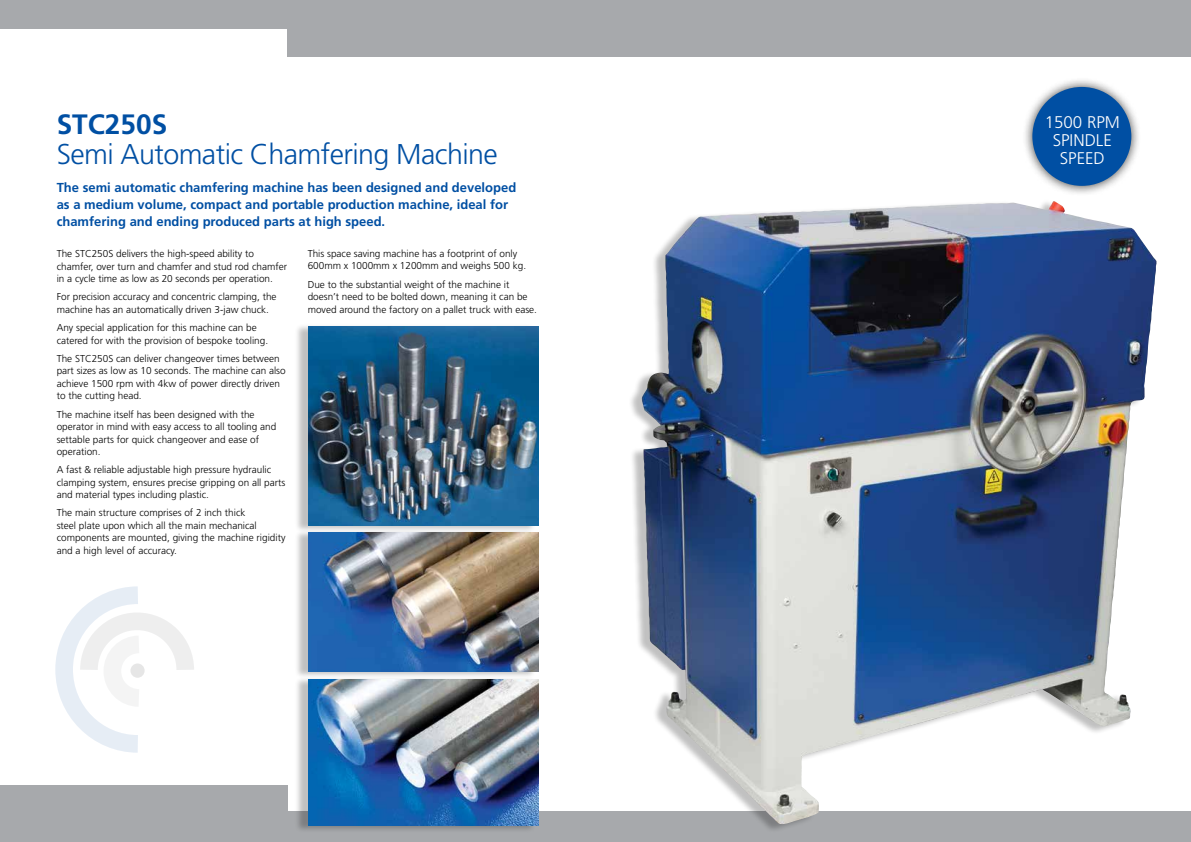
<style>
.page{position:relative;width:1191px;height:842px;background:#fff}
.page>*{position:absolute;margin:0;border:0;box-sizing:border-box;transform-origin:0 0}
.t1{font:300 28.6px "Frutiger";letter-spacing:-.02em;color:#004fa3}
.t2{font:700 28px "Frutiger";color:#004fa3}
.t3{font:300 16.9px/18.1px "Frutiger";color:#fff;text-align:center}
.t4{font:700 13px/17px "Frutiger";color:#004fa3}
.t5{font:300 10px/12.5px "Frutiger";color:#000}
</style>
<div class="page">
<svg style="left:55px;top:586px;width:139px;height:167px"></svg>
<div style="left:130px;top:663px;width:15px;height:15px;background:#e6e6e6;border-radius:50%"></div>
<div style="left:288px;top:0;width:903px;height:57px;background:#a7a9ac"></div>
<div style="left:0;top:785px;width:288px;height:57px;background:#a7a9ac"></div>
<div style="left:0;top:0;width:299px;height:28px;background:#a7a9ac"></div>
<div style="left:0;top:812px;width:1191px;height:30px;background:#a7a9ac"></div>
<div style="left:628px;top:199px;width:526px;height:633px;background:#000;opacity:.25"></div>
<img style="left:641px;top:201px;width:412px;height:498px">
<div style="left:294px;top:323px;width:242px;height:210px;background:#000;opacity:.25"></div>
<img style="left:308px;top:327px;width:231px;height:198px">
<div style="left:294px;top:676px;width:242px;height:157px;background:#000;opacity:.25"></div>
<img style="left:308px;top:680px;width:231px;height:146px">
<div style="left:294px;top:529px;width:242px;height:150px;background:#000;opacity:.25"></div>
<img style="left:308px;top:533px;width:231px;height:139px">
<div style="left:1022px;top:77px;width:119px;height:119px;background:#000;opacity:.75"></div>
<div style="left:1032px;top:87px;width:99px;height:99px;background:#004fa3;border-radius:50%"></div>
<h2 class="t2" style="left:57px;top:108px;width:112px">STC250S</h2>
<h1 class="t1" style="left:57px;top:138px;width:442px">Semi Automatic Chamfering Machine</h1>
<h3 class="t4" style="left:57px;top:179px;width:461px">The semi automatic chamfering machine has been designed and developed as a medium volume, compact and portable production machine, ideal for chamfering and ending produced parts at high speed.</h3>
<p class="t5" style="left:57px;top:248px;width:232px">The STC250S delivers the high-speed ability to chamfer, over turn and chamfer and stud rod chamfer in a cycle time as low as 20 seconds per operation.</p>
<p class="t5" style="left:57px;top:291px;width:221px">For precision accuracy and concentric clamping, the machine has an automatically driven 3-jaw chuck.</p>
<p class="t5" style="left:57px;top:321px;width:213px">Any special application for this machine can be catered for with the provision of bespoke tooling.</p>
<p class="t5" style="left:57px;top:352px;width:230px">The STC250S can deliver changeover times between part sizes as low as 10 seconds. The machine can also achieve 1500 rpm with 4kw of power directly driven to the cutting head.</p>
<p class="t5" style="left:57px;top:408px;width:221px">The machine itself has been designed with the operator in mind with easy access to all tooling and settable parts for quick changeover and ease of operation.</p>
<p class="t5" style="left:57px;top:463px;width:230px">A fast &amp; reliable adjustable high pressure hydraulic clamping system, ensures precise gripping on all parts and material types including plastic.</p>
<p class="t5" style="left:57px;top:507px;width:230px">The main structure comprises of 2 inch thick<br>steel plate upon which all the main mechanical components are mounted, giving the machine rigidity and a high level of accuracy.</p>
<p class="t5" style="left:308px;top:247px;width:220px">This space saving machine has a footprint of only<br>600mm x 1000mm x 1200mm and weighs 500 kg.</p>
<p class="t5" style="left:308px;top:278px;width:231px">Due to the substantial weight of the machine it doesn’t need to be bolted down, meaning it can be moved around the factory on a pallet truck with ease.</p>
<h3 class="t3" style="left:1044px;top:113px;width:74px">1500 rpm spindle speed</h3>
</div>
